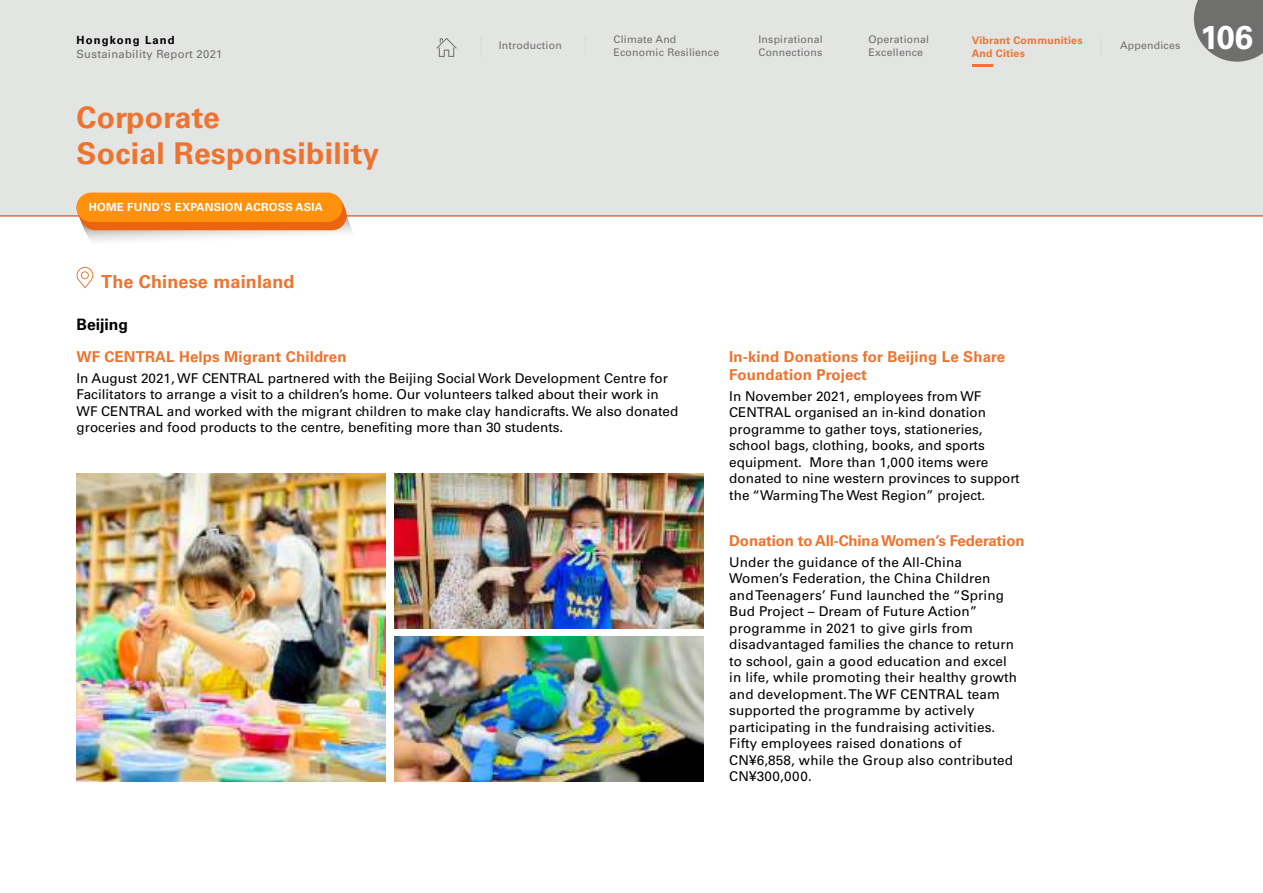
<style>
.page{position:relative;width:1263px;height:893px;background:#fff}
.page>*{position:absolute;margin:0;border:0;box-sizing:border-box;transform-origin:0 0}
.t1{font:700 33px "Univers LT Std";color:#fff}
.t2{font:700 30px/36px "Univers LT Std";letter-spacing:.01em;color:#ed7330}
.t3{font:700 18px "Univers LT Std";letter-spacing:.01em;color:#ed7330}
.t4{font:700 15.75px "Univers LT Std";color:#000}
.t5{font:700 15px/18px "Univers LT Std";letter-spacing:.01em;color:#ed7330}
.t6{font:700 15px "Univers LT Std";letter-spacing:-.01em;color:#ed7330}
.t7{font:13.5px/16.5px "Univers LT Std";color:#000}
.t8{font:700 11.25px "Univers LT Std";letter-spacing:.02em;color:#fff}
.t9{font:11.25px "Univers LT Std";letter-spacing:.025em;color:#6f6f6e}
.t10{font:700 11.25px "Univers LT Std";letter-spacing:.1em;color:#000}
.t11{font:10.5px/12.8px "Univers LT Std";letter-spacing:.02em;color:#6f6f6e}
.t12{font:700 10.5px/12.8px "Univers LT Std";letter-spacing:.02em;color:#ed7330}
</style>
<div class="page">
<div style="left:0;top:0;width:1263px;height:216px;background:#e3e5e3"></div>
<hr style="left:0;top:215px;width:1263px;height:2px;background:#ed7330">
<svg style="left:77px;top:267px;width:16px;height:21px"></svg>
<svg style="left:77px;top:192px;width:277px;height:49px"></svg>
<div style="left:77px;top:193px;width:265px;height:29px;background:#ff910c;border-radius:15px"></div>
<img style="left:77px;top:474px;width:308px;height:307px">
<img style="left:394px;top:474px;width:309px;height:154px">
<img style="left:394px;top:636px;width:309px;height:145px">
<svg style="left:436px;top:38px;width:21px;height:19px"></svg>
<hr style="left:972px;top:64px;width:21px;height:3px;background:#ed7330">
<svg style="left:1194px;top:0;width:69px;height:62px;background:#7c7d7c"></svg>
<p class="t10" style="left:77px;top:34px;width:100px">Hongkong Land</p>
<p class="t9" style="left:77px;top:47px;width:147px">Sustainability Report 2021</p>
<h2 class="t2" style="left:77px;top:100px;width:304px">Corporate<br>Social Responsibility</h2>
<p class="t8" style="left:89px;top:201px;width:236px">HOME FUND’S EXPANSION ACROSS ASIA</p>
<h3 class="t3" style="left:101px;top:271px;width:195px">The Chinese mainland</h3>
<p class="t4" style="left:77px;top:316px;width:53px">Beijing</p>
<p class="t11" style="left:868px;top:33px;width:62px">Operational<br>Excellence</p>
<h1 class="t1" style="left:1200px;top:18px;width:55px">106</h1>
<p class="t11" style="left:613px;top:33px;width:107px">Climate And<br>Economic Resilience</p>
<p class="t11" style="left:758px;top:33px;width:66px">Inspirational<br>Connections</p>
<p class="t12" style="left:972px;top:34px;width:112px">Vibrant Communities<br>And Cities</p>
<p class="t11" style="left:499px;top:39px;width:64px">Introduction</p>
<p class="t11" style="left:1120px;top:39px;width:62px">Appendices</p>
<p class="t5" style="left:77px;top:348px;width:271px">WF CENTRAL Helps Migrant Children</p>
<p class="t7" style="left:77px;top:370px;width:603px">In August 2021, WF CENTRAL partnered with the Beijing Social Work Development Centre for Facilitators to arrange a visit to a children’s home. Our volunteers talked about their work in WF CENTRAL and worked with the migrant children to make clay handicrafts. We also donated groceries and food products to the centre, benefiting more than 30 students.</p>
<p class="t5" style="left:729px;top:348px;width:277px">In-kind Donations for Beijing Le Share<br>Foundation Project</p>
<p class="t7" style="left:729px;top:388px;width:292px">In November 2021, employees from WF CENTRAL organised an in-kind donation programme to gather toys, stationeries, school bags, clothing, books, and sports equipment. More than 1,000 items were donated to nine western provinces to support the “Warming The West Region” project.</p>
<p class="t6" style="left:729px;top:532px;width:297px">Donation to All-China Women’s Federation</p>
<p class="t7" style="left:729px;top:554px;width:289px">Under the guidance of the All-China Women’s Federation, the China Children and Teenagers’ Fund launched the “Spring Bud Project – Dream of Future Action” programme in 2021 to give girls from disadvantaged families the chance to return to school, gain a good education and excel in life, while promoting their healthy growth and development. The WF CENTRAL team supported the programme by actively participating in the fundraising activities.<br>Fifty employees raised donations of CN¥6,858, while the Group also contributed CN¥300,000.</p>
</div>
